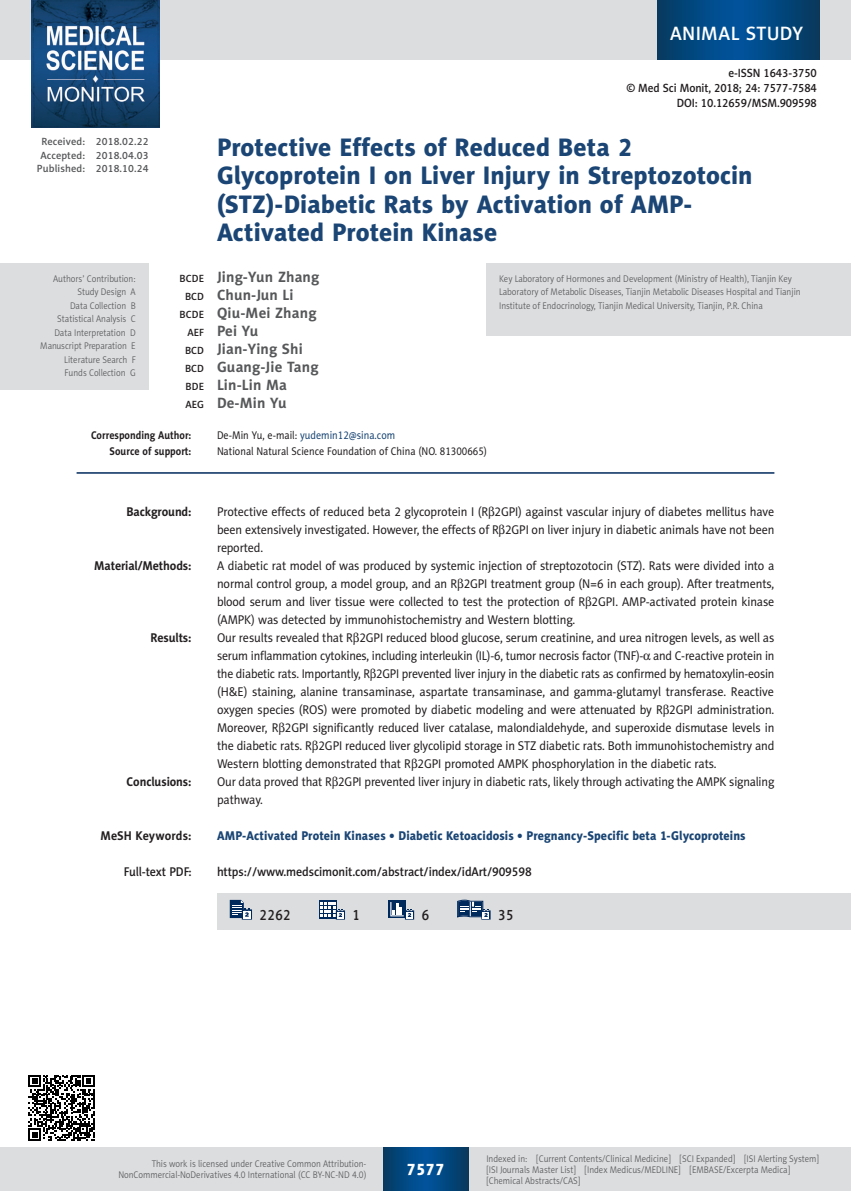
<style>
.page{position:relative;width:851px;height:1191px;background:#fff}
.page>*{position:absolute;margin:0;border:0;box-sizing:border-box;transform-origin:0 0}
.MSM_Tytul{font:25.5px/28.5px "Naomi Sans EFN Heavy";color:#1a4574}
.t1{font:19.5px "Naomi Sans EFN Medium";letter-spacing:.015em;color:#fff}
.t2{font:16.5px "Naomi Sans EFN Heavy";color:#fff}
.MSM_Autorzy{font:700 15px "Naomi Sans EFN";letter-spacing:.01em;color:#57585a}
.MSM_dane{font:15px "Naomi Sans EFN Medium";letter-spacing:.03em;color:#231f20;scale:.9 1}
.MSM_Summary_body{font:12.75px/18px "Naomi Sans EFN";letter-spacing:-.01em;color:#231f20;text-align:justify;scale:.95 1}
.MSM_Summary_body-2{font:12.75px/18px "Naomi Sans EFN";letter-spacing:-.01em;color:#231f20;scale:.94 1}
.MSM_keywords{font:12.75px "Naomi Sans EFN Heavy";letter-spacing:.005em;color:#1a4574;scale:.95 1}
.MSM_full_text_pdf{font:12.75px "Naomi Sans EFN Medium";letter-spacing:-.01em;color:#231f20;scale:.95 1}
.MSM_Summary_body-3{font:700 12.75px "Naomi Sans EFN";letter-spacing:-.01em;color:#231f20;scale:.95 1}
.MSM_keywords-2{font:700 12.75px "Naomi Sans EFN";letter-spacing:.005em;color:#231f20;scale:.95 1}
.MSM_Summary_body-4{font:700 12.75px "Naomi Sans EFN";letter-spacing:-.01em;color:#231f20;scale:.94 1}
.MSM_full_text_pdf-2{font:12px "Naomi Sans EFN Medium";letter-spacing:-.01em;color:#231f20;scale:.95 1}
.MSM_Support{font:11.25px "Naomi Sans EFN";color:#231f20;scale:.9 1}
.MSM_Adres{font:11.25px "Naomi Sans EFN";color:#1a4574;scale:.9 1}
.MSM_Adres-2{font:700 11.25px "Naomi Sans EFN";color:#231f20;scale:.9 1}
.MSM_Support-2{font:700 11.25px "Naomi Sans EFN";color:#231f20;scale:.9 1}
.t3{font:10.5px "Naomi Sans EFN Medium";letter-spacing:.01em;color:#57585a}
.MSM_Afiliacja{font:9.75px/11.2px "Naomi Sans EFN Light";color:#57585a;scale:.9 1}
.s1{font-family:"Naomi Sans EFN Medium";font-weight:400;font-size:10.5px;color:#231f20}
.s2{color:#231f20}
.s3{font-family:"Standard Sym L"}
</style>
<div class="page">
<div style="left:217px;top:893px;width:633px;height:36px;background:#dcdddf"></div>
<svg style="left:230px;top:900px;width:22px;height:19px"></svg>
<div style="left:319px;top:900px;width:17px;height:18px;background:#00295c"></div>
<svg style="left:320px;top:902px;width:25px;height:17px"></svg>
<div style="left:388px;top:900px;width:18px;height:18px;background:#00295c"></div>
<svg style="left:390px;top:902px;width:24px;height:17px"></svg>
<svg style="left:457px;top:899px;width:33px;height:20px"></svg>
<hr style="left:77px;top:472px;width:697px;height:2px;background:#00295c">
<div style="left:0;top:264px;width:148px;height:126px;background:#dcdddf"></div>
<div style="left:486px;top:264px;width:364px;height:72px;background:#dcdddf"></div>
<svg style="left:28px;top:1075px;width:67px;height:66px"></svg>
<div style="left:0;top:1148px;width:850px;height:43px;background:#dcdddf"></div>
<svg style="left:383px;top:1147px;width:85px;height:43px;background:#02477e"></svg>
<div style="left:0;top:0;width:850px;height:60px;background:#dcdddf"></div>
<img style="left:32px;top:0;width:127px;height:128px">
<svg style="left:657px;top:0;width:162px;height:60px;background:#02477e"></svg>
<h2 class="t1" style="left:670px;top:22px;width:134px">ANIMAL STUDY</h2>
<p class="MSM_full_text_pdf-2" style="left:728px;top:66px;width:95px">e-ISSN 1643-3750</p>
<p class="MSM_full_text_pdf-2" style="left:626px;top:81px;width:202px">© Med Sci Monit, 2018; 24: 7577-7584</p>
<p class="MSM_full_text_pdf-2" style="left:676px;top:96px;width:149px">DOI: 10.12659/MSM.909598</p>
<p class="MSM_Tytul" style="left:217px;top:132px;width:537px">Protective Effects of Reduced Beta 2<br>Glycoprotein I on Liver Injury in Streptozotocin (STZ)-Diabetic Rats by Activation of AMP-Activated Protein Kinase</p>
<p class="MSM_Autorzy" style="left:179px;top:268px;width:141px"><span class="s1">BCDE</span> Jing-Yun Zhang</p>
<p class="MSM_Autorzy" style="left:185px;top:286px;width:110px"><span class="s1">BCD</span> Chun-Jun Li</p>
<p class="MSM_Autorzy" style="left:179px;top:304px;width:138px"><span class="s1">BCDE</span> Qiu-Mei Zhang</p>
<p class="MSM_Autorzy" style="left:187px;top:322px;width:72px"><span class="s1">AEF</span> Pei Yu</p>
<p class="MSM_Autorzy" style="left:185px;top:340px;width:119px"><span class="s1">BCD</span> Jian-Ying Shi</p>
<p class="MSM_Autorzy" style="left:185px;top:358px;width:135px"><span class="s1">BCD</span> Guang-Jie Tang</p>
<p class="MSM_Autorzy" style="left:185px;top:376px;width:103px"><span class="s1">BDE</span> Lin-Lin Ma</p>
<p class="MSM_Autorzy" style="left:185px;top:394px;width:103px"><span class="s1">AEG</span> De-Min Yu</p>
<p class="MSM_Adres-2" style="left:91px;top:429px;width:113px">Corresponding Author:</p>
<p class="MSM_Adres" style="left:217px;top:429px;width:199px"><span class="s2">De-Min Yu, e-mail:</span> yudemin12@sina.com</p>
<p class="MSM_Support-2" style="left:110px;top:445px;width:92px">Source of support:</p>
<p class="MSM_Support" style="left:217px;top:445px;width:301px">National Natural Science Foundation of China (NO. 81300665)</p>
<p class="t3" style="left:41px;top:136px;width:109px">Received: 2018.02.22</p>
<p class="t3" style="left:40px;top:149px;width:110px">Accepted: 2018.04.03</p>
<p class="t3" style="left:37px;top:163px;width:113px">Published: 2018.10.24</p>
<p class="MSM_Afiliacja" style="left:499px;top:272px;width:336px;line-height:13.5px">Key Laboratory of Hormones and Development (Ministry of Health), Tianjin Key<br>Laboratory of Metabolic Diseases, Tianjin Metabolic Diseases Hospital and Tianjin<br>Institute of Endocrinology, Tianjin Medical University, Tianjin, P.R. China</p>
<p class="MSM_Afiliacja" style="left:53px;top:273px;width:93px">Authors’ Contribution:</p>
<p class="MSM_Afiliacja" style="left:77px;top:286px;width:66px">Study Design A</p>
<p class="MSM_Afiliacja" style="left:70px;top:300px;width:74px">Data Collection B</p>
<p class="MSM_Afiliacja" style="left:57px;top:313px;width:89px">Statistical Analysis C</p>
<p class="MSM_Afiliacja" style="left:54px;top:327px;width:92px">Data Interpretation D</p>
<p class="MSM_Afiliacja" style="left:40px;top:340px;width:107px">Manuscript Preparation E</p>
<p class="MSM_Afiliacja" style="left:64px;top:354px;width:81px">Literature Search F</p>
<p class="MSM_Afiliacja" style="left:65px;top:367px;width:80px">Funds Collection G</p>
<p class="MSM_Summary_body-3" style="left:126px;top:504px;width:70px">Background:</p>
<p class="MSM_Summary_body" style="left:217px;top:503px;width:588px">Protective effects of reduced beta 2 glycoprotein I (R<span class="s3">b</span>2GPI) against vascular injury of diabetes mellitus have been extensively investigated. However, the effects of R<span class="s3">b</span>2GPI on liver injury in diabetic animals have not been reported.</p>
<p class="MSM_Summary_body-3" style="left:94px;top:558px;width:104px">Material/Methods:</p>
<p class="MSM_Summary_body" style="left:217px;top:557px;width:588px">A diabetic rat model of was produced by systemic injection of streptozotocin (STZ). Rats were divided into a normal control group, a model group, and an R<span class="s3">b</span>2GPI treatment group (N=6 in each group). After treatments, blood serum and liver tissue were collected to test the protection of R<span class="s3">b</span>2GPI. AMP-activated protein kinase (AMPK) was detected by immunohistochemistry and Western blotting.</p>
<p class="MSM_Summary_body-3" style="left:150px;top:630px;width:45px">Results:</p>
<p class="MSM_Summary_body" style="left:217px;top:629px;width:588px">Our results revealed that R<span class="s3">b</span>2GPI reduced blood glucose, serum creatinine, and urea nitrogen levels, as well as serum inflammation cytokines, including interleukin (IL)-6, tumor necrosis factor (TNF)-<span class="s3">a</span> and C-reactive protein in the diabetic rats. Importantly, R<span class="s3">b</span>2GPI prevented liver injury in the diabetic rats as confirmed by hematoxylin-eosin (H&amp;E) staining, alanine transaminase, aspartate transaminase, and gamma-glutamyl transferase. Reactive oxygen species (ROS) were promoted by diabetic modeling and were attenuated by R<span class="s3">b</span>2GPI administration.<br>Moreover, R<span class="s3">b</span>2GPI significantly reduced liver catalase, malondialdehyde, and superoxide dismutase levels in the diabetic rats. R<span class="s3">b</span>2GPI reduced liver glycolipid storage in STZ diabetic rats. Both immunohistochemistry and Western blotting demonstrated that R<span class="s3">b</span>2GPI promoted AMPK phosphorylation in the diabetic rats.</p>
<p class="MSM_Summary_body-4" style="left:127px;top:774px;width:71px">Conclusions:</p>
<p class="MSM_Summary_body-2" style="left:217px;top:773px;width:594px">Our data proved that R<span class="s3">b</span>2GPI prevented liver injury in diabetic rats, likely through activating the AMPK signaling pathway.</p>
<p class="MSM_keywords-2" style="left:100px;top:828px;width:97px">MeSH Keywords:</p>
<p class="MSM_keywords" style="left:217px;top:828px;width:558px">AMP-Activated Protein Kinases • Diabetic Ketoacidosis • Pregnancy-Specific beta 1-Glycoproteins</p>
<p class="MSM_full_text_pdf" style="left:124px;top:864px;width:73px">Full-text PDF:</p>
<p class="MSM_full_text_pdf" style="left:217px;top:864px;width:333px">https://www.medscimonit.com/abstract/index/idArt/909598</p>
<p class="MSM_dane" style="left:259px;top:906px;width:36px">2262</p>
<p class="MSM_dane" style="left:352px;top:906px;width:10px">1</p>
<p class="MSM_dane" style="left:421px;top:906px;width:10px">6</p>
<p class="MSM_dane" style="left:498px;top:906px;width:19px">35</p>
<p class="MSM_Afiliacja" style="left:118px;top:1158px;width:277px;text-align:right">This work is licensed under Creative Common Attribution-<br>NonCommercial-NoDerivatives 4.0 International (CC BY-NC-ND 4.0)</p>
<p class="t2" style="left:406px;top:1159px;width:40px">7577</p>
<p class="MSM_Afiliacja" style="left:486px;top:1152px;width:371px">Indexed in: [Current Contents/Clinical Medicine] [SCI Expanded] [ISI Alerting System] [ISI Journals Master List] [Index Medicus/MEDLINE] [EMBASE/Excerpta Medica] [Chemical Abstracts/CAS]</p>
</div>
